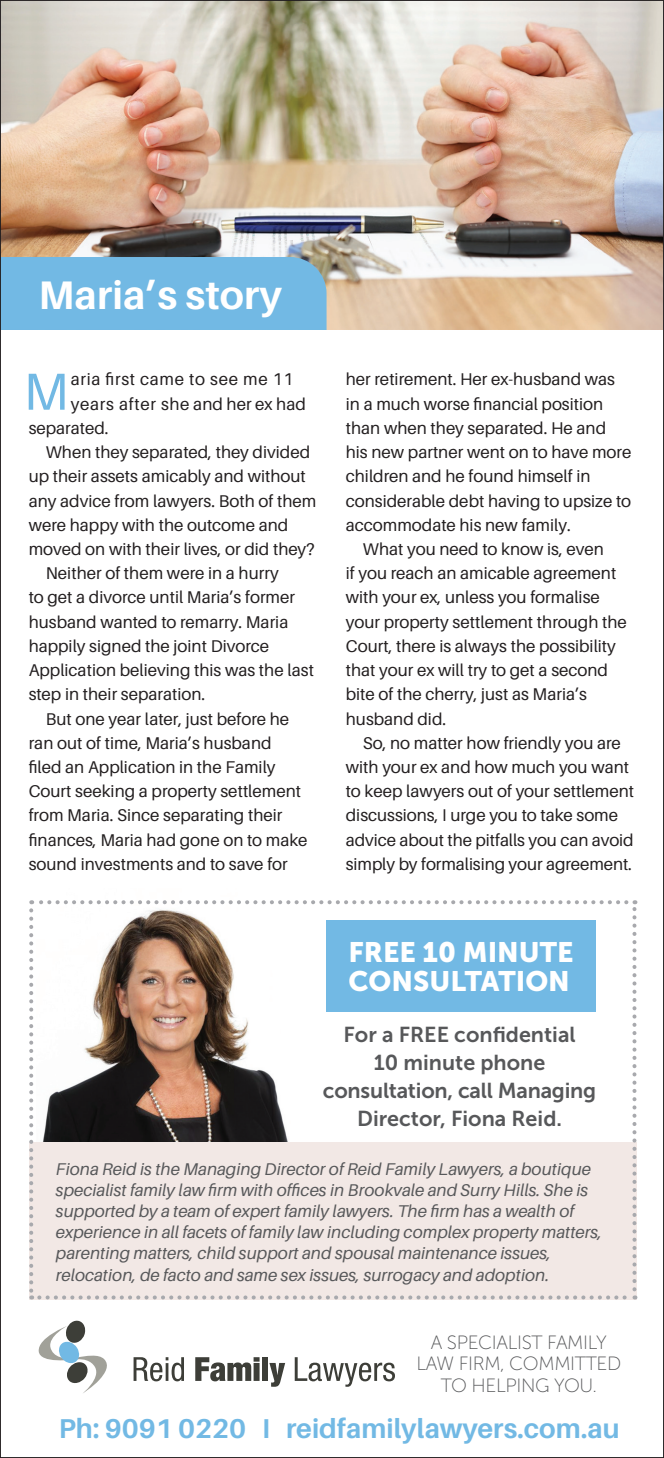
<style>
.page{position:relative;width:664px;height:1458px;background:#fff}
.page>*{position:absolute;margin:0;border:0;box-sizing:border-box;transform-origin:0 0}
.Body_Text{font:52px "Aileron";color:#72b9e4}
.Body_Text-2{font:700 39.8px "Aileron";letter-spacing:.005em;color:#fff}
.t1{font:28px/29px "Museo Sans 900";color:#fff}
.t2{font:700 27.2px "Aileron";color:#72b9e4}
.t3{font:21.6px/28px "Museo Sans 700";color:#57585a;text-align:center}
.t4{font:19.2px/21.2px "Museo Sans 100";letter-spacing:-.02em;color:#57585a;text-align:center}
.Body_Text-3{font:17px/24.2px "Aileron";color:#231f20}
.Body_Text-4{font:italic 17px/21.2px "Aileron";letter-spacing:.005em;color:#57585a}
.Body_Text-5{font:17px "Aileron";letter-spacing:.04em;color:#231f20}
</style>
<div class="page">
<img style="left:2px;top:2px;width:659px;height:328px">
<img style="left:40px;top:904px;width:257px;height:238px">
<div style="left:29px;top:1142px;width:607px;height:157px;background:#f2e8e5"></div>
<svg style="left:133px;top:1357px;width:51px;height:23px"></svg>
<svg style="left:195px;top:1357px;width:64px;height:23px"></svg>
<div style="left:253px;top:1362px;width:6px;height:18px;background:#3d3e38"></div>
<div style="left:262px;top:1356px;width:6px;height:24px;background:#3d3e38"></div>
<svg style="left:269px;top:1363px;width:16px;height:23px"></svg>
<svg style="left:294px;top:1357px;width:101px;height:29px"></svg>
<svg style="left:38px;top:1320px;width:69px;height:73px"></svg>
<svg style="left:29px;top:910px;width:4px;height:389px"></svg>
<svg style="left:39px;top:1295px;width:596px;height:4px"></svg>
<svg style="left:632px;top:900px;width:4px;height:389px"></svg>
<svg style="left:31px;top:900px;width:595px;height:4px"></svg>
<div style="left:2px;top:257px;width:324px;height:73px;background:#72b9e4"></div>
<div style="left:326px;top:919px;width:269px;height:92px;background:#72b9e4"></div>
<p class="Body_Text-2" style="left:38px;top:273px;width:245px">Maria’s story</p>
<p class="Body_Text" style="left:23px;top:363px;width:47px">M</p>
<p class="Body_Text-5" style="left:71px;top:370px;width:224px">aria first came to see me 11</p>
<p class="Body_Text-5" style="left:71px;top:394px;width:236px">years after she and her ex had</p>
<p class="Body_Text-3" style="left:29px;top:416px;width:81px">separated.</p>
<p class="Body_Text-3" style="left:29px;top:440px;width:289px;text-indent:17px">When they separated, they divided up their assets amicably and without any advice from lawyers. Both of them were happy with the outcome and moved on with their lives, or did they?</p>
<p class="Body_Text-3" style="left:29px;top:561px;width:287px;text-indent:17px">Neither of them were in a hurry<br>to get a divorce until Maria’s former husband wanted to remarry. Maria happily signed the joint Divorce Application believing this was the last step in their separation.</p>
<p class="Body_Text-3" style="left:29px;top:706px;width:280px;text-indent:17px">But one year later, just before he ran out of time, Maria’s husband filed an Application in the Family Court seeking a property settlement from Maria. Since separating their finances, Maria had gone on to make sound investments and to save for</p>
<p class="Body_Text-3" style="left:345px;top:367px;width:287px">her retirement. Her ex-husband was in a much worse financial position than when they separated. He and his new partner went on to have more children and he found himself in considerable debt having to upsize to accommodate his new family.</p>
<p class="Body_Text-3" style="left:345px;top:537px;width:282px;text-indent:17px">What you need to know is, even<br>if you reach an amicable agreement with your ex, unless you formalise your property settlement through the<br>Court, there is always the possibility that your ex will try to get a second bite of the cherry, just as Maria’s husband did.</p>
<p class="Body_Text-3" style="left:345px;top:730px;width:290px;text-indent:17px">So, no matter how friendly you are with your ex and how much you want to keep lawyers out of your settlement discussions, I urge you to take some advice about the pitfalls you can avoid simply by formalising your agreement.</p>
<p class="t1" style="left:348px;top:937px;width:226px">FREE 10 MINUTE<br>CONSULTATION</p>
<p class="t3" style="left:323px;top:1020px;width:275px">For a FREE confidential<br>10 minute phone consultation, call Managing<br>Director, Fiona Reid.</p>
<p class="Body_Text-4" style="left:56px;top:1157px;width:547px">Fiona Reid is the Managing Director of Reid Family Lawyers, a boutique specialist family law firm with offices in Brookvale and Surry Hills. She is supported by a team of expert family lawyers. The firm has a wealth of experience in all facets of family law including complex property matters, parenting matters, child support and spousal maintenance issues, relocation, de facto and same sex issues, surrogacy and adoption.</p>
<p class="t4" style="left:416px;top:1331px;width:206px">A SPECIALIST FAMILY<br>LAW FIRM, COMMITTED<br>TO HELPING YOU.</p>
<p class="t2" style="left:59px;top:1413px;width:562px">Ph: 9091 0220 I reidfamilylawyers.com.au</p>
</div>
